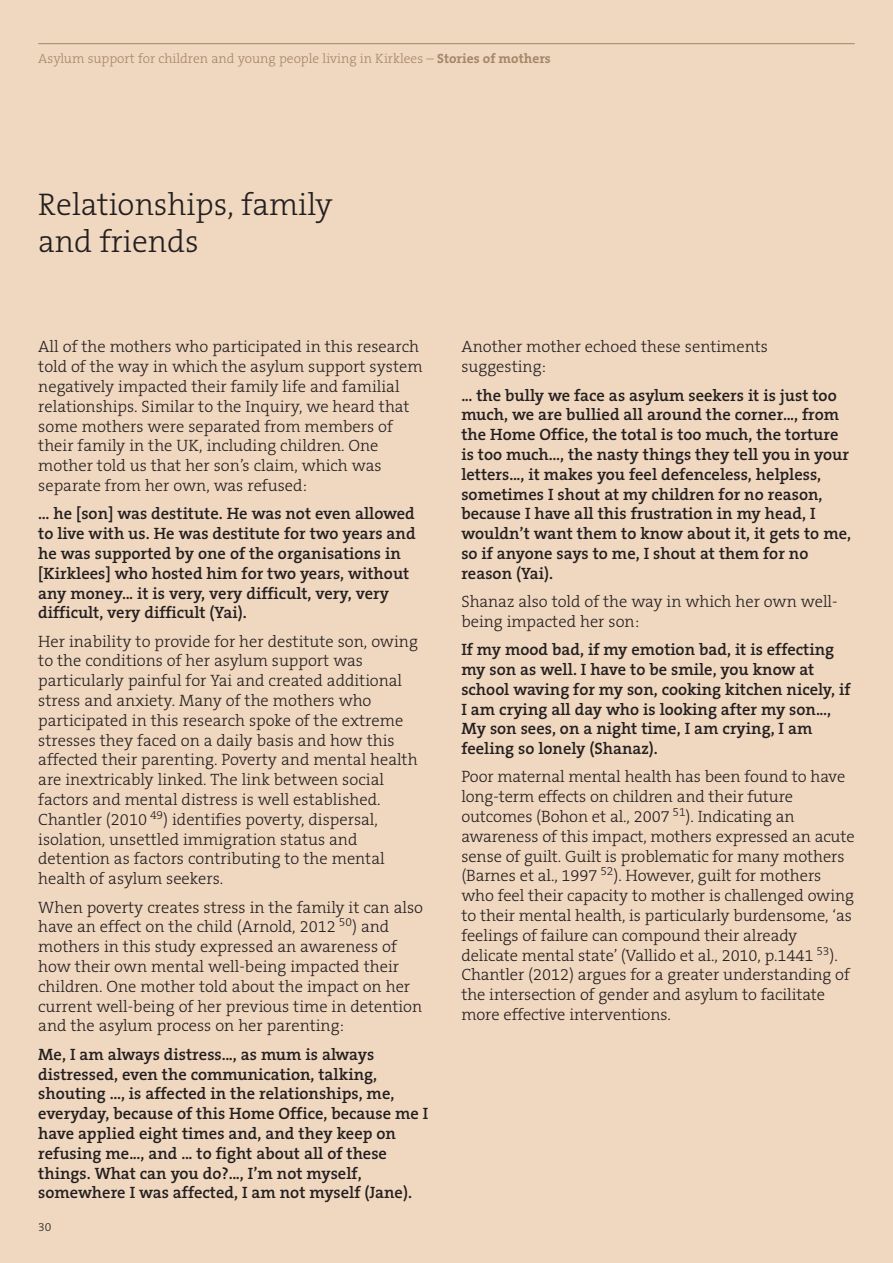
<style>
.page{position:relative;width:893px;height:1263px;background:#f0d7bf}
.page>*{position:absolute;margin:0;border:0;box-sizing:border-box;transform-origin:0 0}
.t1{font:300 31.5px/37.8px "The Serif B3";color:#231f20}
.t2{font:300 16.5px/19.8px "The Serif B3";color:#231f20}
.t3{font:600 16.5px/19.8px "The Serif B6";color:#231f20}
.t4{font:300 13.5px "The Serif B3";color:#a48769}
.t5{font:300 12px "The Serif B3";color:#231f20}
.s1{font-family:"The Serif B7";font-weight:700}
</style>
<div class="page">
<hr style="left:38px;top:43px;width:817px;height:1px;background:#a48769">
<p class="t4" style="left:38px;top:52px;width:514px">Asylum support for children and young people living in Kirklees – <span class="s1">Stories of mothers</span></p>
<h1 class="t1" style="left:38px;top:188px;width:296px">Relationships, family and friends</h1>
<p class="t2" style="left:38px;top:338px;width:386px">All of the mothers who participated in this research told of the way in which the asylum support system negatively impacted their family life and familial relationships. Similar to the Inquiry, we heard that some mothers were separated from members of their family in the UK, including children. One mother told us that her son’s claim, which was separate from her own, was refused:</p>
<p class="t3" style="left:38px;top:505px;width:379px">... he [son] was destitute. He was not even allowed to live with us. He was destitute for two years and he was supported by one of the organisations in [Kirklees] who hosted him for two years, without any money... it is very, very difficult, very, very difficult, very difficult (Yai).</p>
<p class="t2" style="left:38px;top:632px;width:381px">Her inability to provide for her destitute son, owing to the conditions of her asylum support was particularly painful for Yai and created additional stress and anxiety. Many of the mothers who participated in this research spoke of the extreme stresses they faced on a daily basis and how this affected their parenting. Poverty and mental health are inextricably linked. The link between social factors and mental distress is well established.<br>Chantler (2010 <sup>49</sup>) identifies poverty, dispersal, isolation, unsettled immigration status and detention as factors contributing to the mental health of asylum seekers.</p>
<p class="t2" style="left:38px;top:898px;width:386px">When poverty creates stress in the family it can also have an effect on the child (Arnold, 2012 <sup>50</sup>) and mothers in this study expressed an awareness of how their own mental well-being impacted their children. One mother told about the impact on her current well-being of her previous time in detention and the asylum process on her parenting:</p>
<p class="t3" style="left:38px;top:1045px;width:392px">Me, I am always distress..., as mum is always distressed, even the communication, talking, shouting ..., is affected in the relationships, me, everyday, because of this Home Office, because me I have applied eight times and, and they keep on refusing me..., and ... to fight about all of these things. What can you do?..., I’m not myself, somewhere I was affected, I am not myself (Jane).</p>
<p class="t5" style="left:38px;top:1222px;width:15px">30</p>
<p class="t2" style="left:461px;top:338px;width:308px">Another mother echoed these sentiments suggesting:</p>
<p class="t3" style="left:461px;top:386px;width:391px">... the bully we face as asylum seekers it is just too much, we are bullied all around the corner..., from the Home Office, the total is too much, the torture is too much..., the nasty things they tell you in your letters..., it makes you feel defenceless, helpless, sometimes I shout at my children for no reason, because I have all this frustration in my head, I wouldn’t want them to know about it, it gets to me, so if anyone says to me, I shout at them for no reason (Yai).</p>
<p class="t2" style="left:461px;top:593px;width:378px">Shanaz also told of the way in which her own well&shy;being impacted her son:</p>
<p class="t3" style="left:461px;top:641px;width:391px">If my mood bad, if my emotion bad, it is effecting my son as well. I have to be smile, you know at school waving for my son, cooking kitchen nicely, if I am crying all day who is looking after my son..., My son sees, on a night time, I am crying, I am feeling so lonely (Shanaz).</p>
<p class="t2" style="left:461px;top:768px;width:395px">Poor maternal mental health has been found to have long-term effects on children and their future outcomes (Bohon et al., 2007 <sup>51</sup>). Indicating an awareness of this impact, mothers expressed an acute sense of guilt. Guilt is problematic for many mothers (Barnes et al., 1997 <sup>52</sup>). However, guilt for mothers who feel their capacity to mother is challenged owing to their mental health, is particularly burdensome, ‘as feelings of failure can compound their already delicate mental state’ (Vallido et al., 2010, p.1441 <sup>53</sup>).<br>Chantler (2012) argues for a greater understanding of the intersection of gender and asylum to facilitate more effective interventions.</p>
</div>
